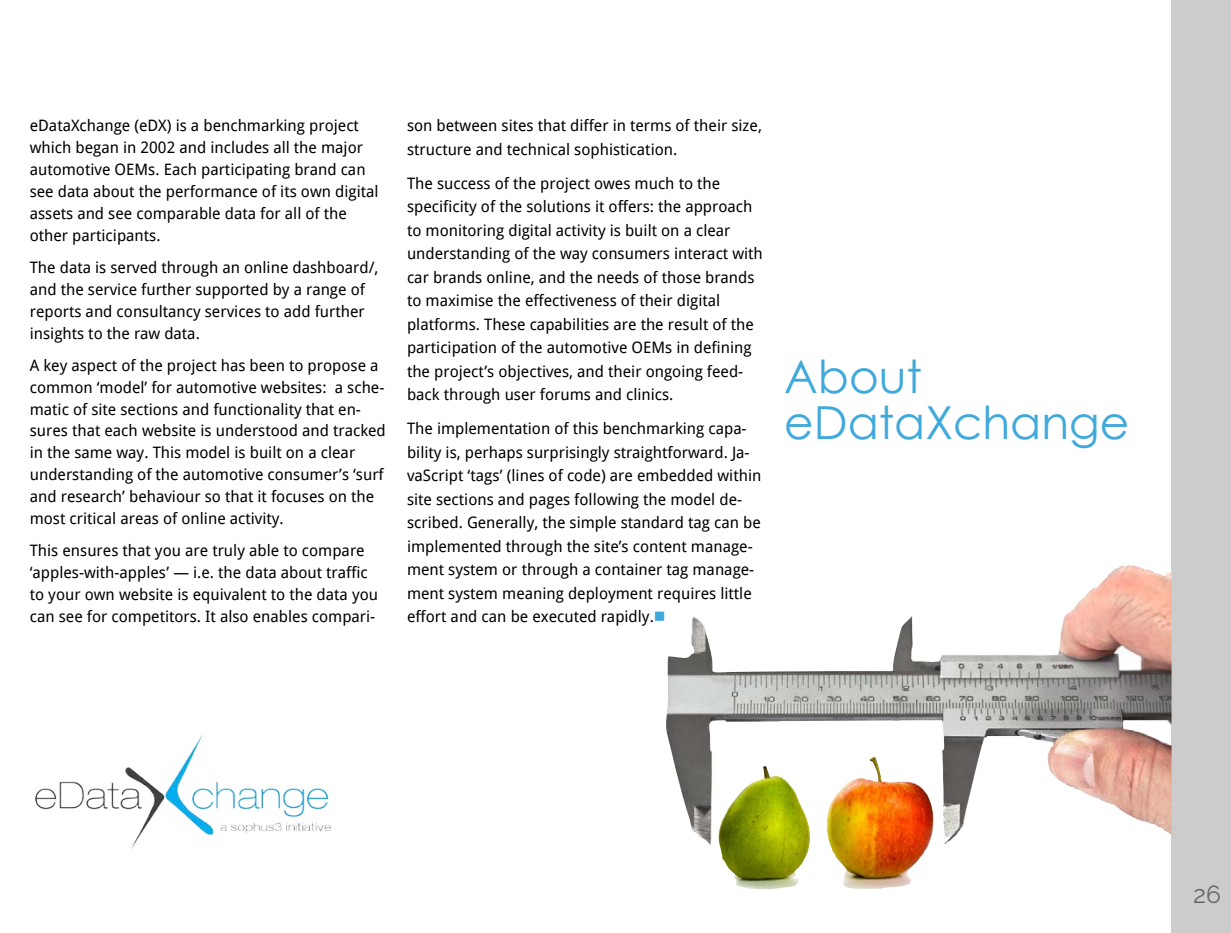
<style>
.page{position:relative;width:1231px;height:933px;background:#fff}
.page>*{position:absolute;margin:0;border:0;box-sizing:border-box;transform-origin:0 0}
.t1{font:45.5px/45.5px "Century Gothic";color:#40a9db}
.t2{font:24.5px "Raleway";color:#666}
.t3{font:15.75px/21.9px "Droid Sans";color:#000}
.s1{color:#40a9db}
</style>
<div class="page">
<div style="left:1171px;top:0;width:59px;height:933px;background:#ccc"></div>
<img style="left:35px;top:734px;width:297px;height:114px">
<img style="left:666px;top:565px;width:505px;height:280px">
<p class="t3" style="left:30px;top:114px;width:350px">eDataXchange (eDX) is a benchmarking project which began in 2002 and includes all the major automotive OEMs. Each participating brand can see data about the performance of its own digital assets and see comparable data for all of the other participants.</p>
<p class="t3" style="left:30px;top:256px;width:350px">The data is served through an online dashboard/, and the service further supported by a range of reports and consultancy services to add further insights to the raw data.</p>
<p class="t3" style="left:30px;top:354px;width:357px">A key aspect of the project has been to propose a common ‘model’ for automotive websites: a sche&shy;matic of site sections and functionality that en&shy;sures that each website is understood and tracked in the same way. This model is built on a clear understanding of the automotive consumer’s ‘surf and research’ behaviour so that it focuses on the most critical areas of online activity.</p>
<p class="t3" style="left:30px;top:539px;width:350px">This ensures that you are truly able to compare ‘apples-with-apples’ — i.e. the data about traffic to your own website is equivalent to the data you can see for competitors. It also enables compari-</p>
<p class="t3" style="left:407px;top:113px;width:356px;line-height:23.4px">son between sites that differ in terms of their size, structure and technical sophistication.</p>
<p class="t3" style="left:407px;top:171px;width:357px;line-height:23.4px">The success of the project owes much to the specificity of the solutions it offers: the approach to monitoring digital activity is built on a clear understanding of the way consumers interact with car brands online, and the needs of those brands to maximise the effectiveness of their digital platforms. These capabilities are the result of the participation of the automotive OEMs in defining the project’s objectives, and their ongoing feed&shy;back through user forums and clinics.</p>
<p class="t3" style="left:407px;top:416px;width:356px;line-height:23.4px">The implementation of this benchmarking capa&shy;bility is, perhaps surprisingly straightforward. Ja&shy;vaScript ‘tags’ (lines of code) are embedded within site sections and pages following the model de&shy;scribed. Generally, the simple standard tag can be implemented through the site’s content manage&shy;ment system or through a container tag manage&shy;ment system meaning deployment requires little effort and can be executed rapidly.<span class="s1">■</span></p>
<h1 class="t1" style="left:784px;top:353px;width:346px">About eDataXchange</h1>
<h2 class="t2" style="left:1192px;top:880px;width:29px">26</h2>
</div>
